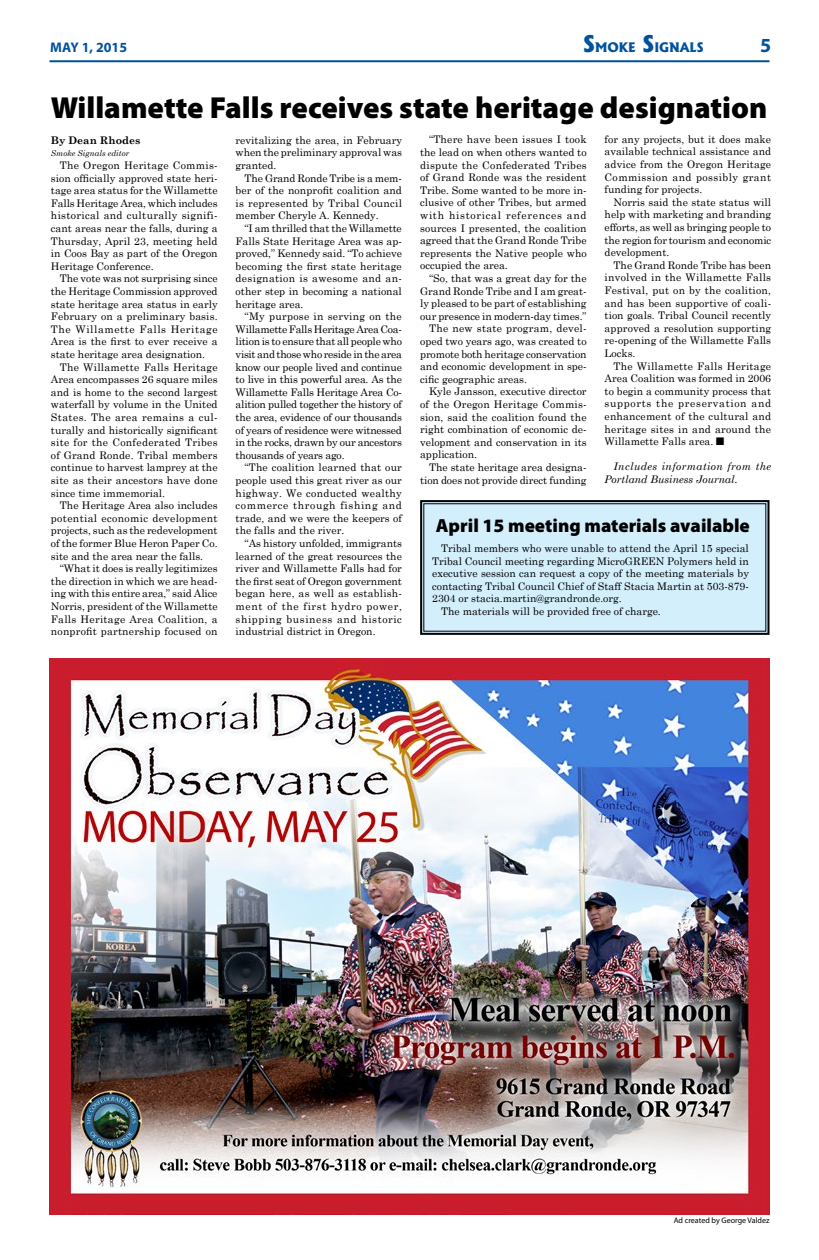
<style>
.page{position:relative;width:819px;height:1260px;background:#fff}
.page>*{position:absolute;margin:0;border:0;box-sizing:border-box;transform-origin:0 0}
.t1{font:900 30.5px "Myriad Pro";color:#000}
.t2{font:700 20px "Myriad Pro";color:#00529c}
.t3{font:900 19px "Myriad Pro";color:#000}
.t4{font:700 14px "Myriad Pro";color:#00529c}
.t5{font:800 12.6px "Albertus";color:#00529c}
.t6{font:10.5px/12.6px "Century Schoolbook";color:#000;text-align:justify}
.t7{font:italic 10.5px/12.6px "Century Schoolbook";letter-spacing:.035em;color:#000}
.t8{font:10.5px "Century Schoolbook";letter-spacing:.02em;color:#000}
.t9{font:10.5px "Century Schoolbook";letter-spacing:.025em;color:#000}
.t10{font:700 10.5px "Century Schoolbook";color:#000}
.t11{font:8px "Myriad Pro";color:#000}
.t12{font:italic 8px "Century Schoolbook";color:#000}
.s1{font-size:22px}
.s2{font-family:"Monotype Sorts"}
</style>
<div class="page">
<svg style="left:49px;top:60px;width:79px;height:3px"></svg>
<hr style="left:50px;top:60px;width:720px;height:2px;background:#00529c">
<svg style="left:420px;top:500px;width:350px;height:135px;background:#c7e0ec"></svg>
<img style="left:50px;top:658px;width:720px;height:556px">
<h3 class="t4" style="left:50px;top:38px;width:78px">MAY 1, 2015</h3>
<p class="t5" style="left:583px;top:40px;width:122px"><span class="s1">S</span>MOKE <span class="s1">S</span>IGNALS</p>
<h2 class="t2" style="left:760px;top:32px;width:13px">5</h2>
<h1 class="t1" style="left:51px;top:88px;width:718px">Willamette Falls receives state heritage designation</h1>
<p class="t6" style="left:236px;top:133px;width:168px">revitalizing the area, in February when the preliminary approval was granted.</p>
<p class="t6" style="left:236px;top:171px;width:168px;text-indent:9px">The Grand Ronde Tribe is a mem&shy;ber of the nonprofit coalition and is represented by Tribal Council member Cheryle A. Kennedy.</p>
<p class="t6" style="left:236px;top:221px;width:168px;text-indent:9px">“I am thrilled that the Willamette Falls State Heritage Area was ap&shy;proved,” Kennedy said. “To achieve becoming the first state heritage designation is awesome and an&shy;other step in becoming a national heritage area.</p>
<p class="t6" style="left:236px;top:309px;width:168px;text-indent:9px">“My purpose in serving on the Willamette Falls Heritage Area Coa&shy;lition is to ensure that all people who visit and those who reside in the area know our people lived and continue to live in this powerful area. As the Willamette Falls Heritage Area Co&shy;alition pulled together the history of the area, evidence of our thousands of years of residence were witnessed in the rocks, drawn by our ancestors thousands of years ago.</p>
<p class="t6" style="left:236px;top:460px;width:168px;text-indent:9px">“The coalition learned that our people used this great river as our highway. We conducted wealthy commerce through fishing and trade, and we were the keepers of the falls and the river.</p>
<p class="t6" style="left:236px;top:536px;width:168px;text-indent:9px">“As history unfolded, immigrants learned of the great resources the river and Willamette Falls had for the first seat of Oregon government began here, as well as establish&shy;ment of the first hydro power, shipping business and historic industrial district in Oregon.</p>
<p class="t6" style="left:605px;top:132px;width:168px">for any projects, but it does make available technical assistance and advice from the Oregon Heritage Commission and possibly grant funding for projects.</p>
<p class="t6" style="left:605px;top:195px;width:168px;text-indent:9px">Norris said the state status will help with marketing and branding efforts, as well as bringing people to the region for tourism and economic development.</p>
<p class="t6" style="left:605px;top:258px;width:168px;text-indent:9px">The Grand Ronde Tribe has been involved in the Willamette Falls Festival, put on by the coalition, and has been supportive of coali&shy;tion goals. Tribal Council recently approved a resolution supporting re-opening of the Willamette Falls Locks.</p>
<p class="t6" style="left:605px;top:359px;width:168px;text-indent:9px">The Willamette Falls Heritage Area Coalition was formed in 2006 to begin a community process that supports the preservation and enhancement of the cultural and heritage sites in and around the Willamette Falls area. <span class="s2">n</span></p>
<p class="t7" style="left:605px;top:460px;width:168px;text-indent:9px">Includes information from the<br>Portland Business Journal.</p>
<p class="t6" style="left:420px;top:132px;width:168px;text-indent:9px">“There have been issues I took the lead on when others wanted to dispute the Confederated Tribes of Grand Ronde was the resident Tribe. Some wanted to be more in&shy;clusive of other Tribes, but armed with historical references and sources I presented, the coalition agreed that the Grand Ronde Tribe represents the Native people who occupied the area.</p>
<p class="t6" style="left:429px;top:271px;width:159px">“So, that was a great day for the</p>
<p class="t6" style="left:420px;top:284px;width:168px">Grand Ronde Tribe and I am great-</p>
<p class="t6" style="left:420px;top:296px;width:168px">ly pleased to be part of establishing</p>
<p class="t6" style="left:420px;top:309px;width:168px">our presence in modern-day times.”</p>
<p class="t9" style="left:429px;top:320px;width:159px">The new state program, devel-</p>
<p class="t6" style="left:420px;top:334px;width:168px">oped two years ago, was created to</p>
<p class="t6" style="left:420px;top:347px;width:168px">promote both heritage conservation</p>
<p class="t6" style="left:420px;top:359px;width:168px">and economic development in spe-</p>
<p class="t6" style="left:420px;top:372px;width:108px">cific geographic areas.</p>
<p class="t6" style="left:429px;top:384px;width:159px">Kyle Jansson, executive director</p>
<p class="t8" style="left:420px;top:395px;width:168px">of the Oregon Heritage Commis-</p>
<p class="t6" style="left:420px;top:410px;width:168px">sion, said the coalition found the</p>
<p class="t6" style="left:420px;top:422px;width:168px">right combination of economic de-</p>
<p class="t6" style="left:420px;top:435px;width:168px">velopment and conservation in its</p>
<p class="t6" style="left:420px;top:447px;width:58px">application.</p>
<p class="t6" style="left:429px;top:460px;width:159px">The state heritage area designa-</p>
<p class="t6" style="left:420px;top:473px;width:168px">tion does not provide direct funding</p>
<p class="t10" style="left:51px;top:132px;width:91px">By Dean Rhodes</p>
<p class="t12" style="left:51px;top:148px;width:80px">Smoke Signals editor</p>
<p class="t6" style="left:51px;top:158px;width:168px;text-indent:9px">The Oregon Heritage Commis&shy;sion officially approved state heri&shy;tage area status for the Willamette Falls Heritage Area, which includes historical and culturally signifi&shy;cant areas near the falls, during a Thursday, April 23, meeting held in Coos Bay as part of the Oregon Heritage Conference.</p>
<p class="t6" style="left:51px;top:271px;width:168px;text-indent:9px">The vote was not surprising since the Heritage Commission approved state heritage area status in early February on a preliminary basis.<br>The Willamette Falls Heritage Area is the first to ever receive a state heritage area designation.</p>
<p class="t6" style="left:51px;top:360px;width:168px;text-indent:9px">The Willamette Falls Heritage Area encompasses 26 square miles and is home to the second largest waterfall by volume in the United States. The area remains a cul&shy;turally and historically significant site for the Confederated Tribes of Grand Ronde. Tribal members continue to harvest lamprey at the site as their ancestors have done since time immemorial.</p>
<p class="t6" style="left:51px;top:498px;width:168px;text-indent:9px">The Heritage Area also includes potential economic development projects, such as the redevelopment of the former Blue Heron Paper Co. site and the area near the falls.</p>
<p class="t6" style="left:51px;top:561px;width:168px;text-indent:9px">“What it does is really legitimizes the direction in which we are head&shy;ing with this entire area,” said Alice Norris, president of the Willamette Falls Heritage Area Coalition, a nonprofit partnership focused on</p>
<h3 class="t3" style="left:436px;top:513px;width:315px">April 15 meeting materials available</h3>
<p class="t6" style="left:441px;top:541px;width:309px">Tribal members who were unable to attend the April 15 special</p>
<p class="t6" style="left:432px;top:554px;width:318px">Tribal Council meeting regarding MicroGREEN Polymers held in</p>
<p class="t6" style="left:432px;top:566px;width:318px">executive session can request a copy of the meeting materials by</p>
<p class="t6" style="left:432px;top:579px;width:318px">contacting Tribal Council Chief of Staff Stacia Martin at 503-879-</p>
<p class="t6" style="left:432px;top:591px;width:191px">2304 or stacia.martin@grandronde.org.</p>
<p class="t6" style="left:441px;top:604px;width:221px">The materials will be provided free of charge.</p>
<p class="t11" style="left:674px;top:1216px;width:97px">Ad created by George Valdez</p>
</div>
